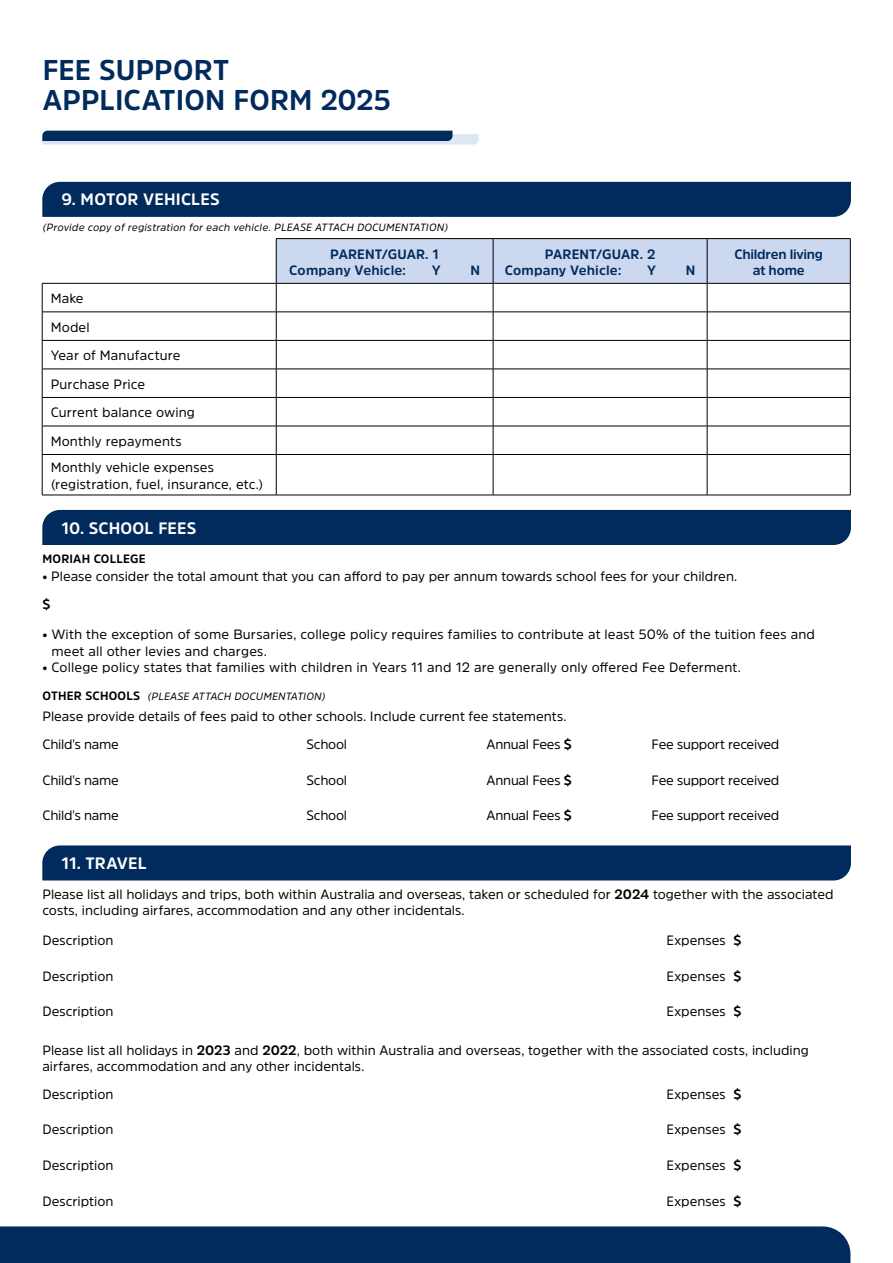
<style>
.page{position:relative;width:893px;height:1263px;background:#fff}
.page>*{position:absolute;margin:0;border:0;box-sizing:border-box;transform-origin:0 0}
.t1{font:700 28.5px/29.5px "Amsi Pro";letter-spacing:.005em;color:#002b5c}
.t2{font:700 16.5px "Amsi Pro";letter-spacing:.01em;color:#fff}
.t3{font:13.5px/28.5px "Amsi Pro";color:#000}
.t4{font:13.5px "Amsi Pro";letter-spacing:-.02em;color:#000}
.t5{font:700 13.5px/16.2px "Amsi Pro";letter-spacing:.01em;color:#002b5c}
.t6{font:700 13.5px/16.2px "Amsi Pro";letter-spacing:-.015em;color:#002b5c;text-align:center}
.t7{font:700 13.5px "Amsi Pro";color:#000}
.t8{font:700 12px "Amsi Pro";letter-spacing:.015em;color:#000}
.t9{font:italic 10.5px "Amsi Pro";letter-spacing:.015em;color:#000}
.s1{font-weight:700;font-style:normal;font-size:12px}
.s2{font-weight:700}
</style>
<div class="page">
<svg style="left:42px;top:131px;width:437px;height:14px;background:#496a8e"></svg>
<div style="left:0;top:1226px;width:850px;height:37px;background:#002b5c"></div>
<div style="left:42px;top:182px;width:809px;height:35px;background:#002b5c"></div>
<hr style="left:276px;top:238px;width:217px;height:1px;background:#000">
<hr style="left:493px;top:238px;width:214px;height:1px;background:#000">
<hr style="left:707px;top:238px;width:143px;height:1px;background:#000">
<hr style="left:42px;top:283px;width:234px;height:1px;background:#000">
<hr style="left:42px;top:312px;width:234px;height:1px;background:#000">
<hr style="left:42px;top:340px;width:234px;height:1px;background:#000">
<hr style="left:42px;top:369px;width:234px;height:1px;background:#000">
<hr style="left:42px;top:397px;width:234px;height:1px;background:#000">
<hr style="left:42px;top:426px;width:234px;height:1px;background:#000">
<svg style="left:42px;top:284px;width:1px;height:170px"></svg>
<svg style="left:276px;top:239px;width:575px;height:215px"></svg>
<hr style="left:42px;top:454px;width:234px;height:1px;background:#000">
<hr style="left:42px;top:455px;width:1px;height:40px;background:#000">
<hr style="left:276px;top:454px;width:217px;height:1px;background:#000">
<hr style="left:276px;top:455px;width:1px;height:40px;background:#000">
<hr style="left:493px;top:454px;width:214px;height:1px;background:#000">
<hr style="left:493px;top:455px;width:1px;height:40px;background:#000">
<hr style="left:707px;top:454px;width:143px;height:1px;background:#000">
<hr style="left:707px;top:455px;width:1px;height:40px;background:#000">
<hr style="left:850px;top:455px;width:1px;height:40px;background:#000">
<hr style="left:42px;top:495px;width:234px;height:1px;background:#000">
<hr style="left:276px;top:495px;width:217px;height:1px;background:#000">
<hr style="left:493px;top:495px;width:214px;height:1px;background:#000">
<hr style="left:707px;top:495px;width:143px;height:1px;background:#000">
<div style="left:42px;top:845px;width:809px;height:35px;background:#002b5c"></div>
<div style="left:42px;top:510px;width:809px;height:35px;background:#002b5c"></div>
<h1 class="t1" style="left:43px;top:55px;width:350px">FEE SUPPORT<br>APPLICATION FORM 2025</h1>
<p class="t2" style="left:62px;top:188px;width:159px">9. MOTOR VEHICLES</p>
<p class="t9" style="left:43px;top:220px;width:407px">(Provide copy of registration for each vehicle. PLEASE ATTACH DOCUMENTATION)</p>
<p class="t3" style="left:51px;top:284px;width:146px">Make<br>Model<br>Year of Manufacture<br>Purchase Price<br>Current balance owing<br>Monthly repayments</p>
<p class="t3" style="left:51px;top:459px;width:214px;line-height:16.2px">Monthly vehicle expenses (registration, fuel, insurance, etc.)</p>
<p class="t2" style="left:62px;top:516px;width:136px">10. SCHOOL FEES</p>
<p class="t8" style="left:43px;top:551px;width:105px">MORIAH COLLEGE</p>
<p class="t5" style="left:289px;top:245px;width:151px;text-indent:41px">PARENT/GUAR. 1<br>Company Vehicle:</p>
<p class="t5" style="left:432px;top:262px;width:10px">Y</p>
<p class="t5" style="left:470px;top:262px;width:11px">N</p>
<p class="t5" style="left:505px;top:245px;width:152px;text-indent:40px">PARENT/GUAR. 2<br>Company Vehicle:</p>
<p class="t5" style="left:647px;top:262px;width:10px">Y</p>
<p class="t5" style="left:686px;top:262px;width:11px">N</p>
<p class="t6" style="left:734px;top:245px;width:90px">Children living at home</p>
<p class="t3" style="left:42px;top:562px;width:696px">• Please consider the total amount that you can afford to pay per annum towards school fees for your children.</p>
<p class="t7" style="left:42px;top:595px;width:9px">$</p>
<p class="t3" style="left:51px;top:626px;width:765px;line-height:16.2px;text-indent:-9px">• With the exception of some Bursaries, college policy requires families to contribute at least 50% of the tuition fees and meet all other levies and charges.</p>
<p class="t3" style="left:42px;top:652px;width:700px">• College policy states that families with children in Years 11 and 12 are generally only offered Fee Deferment.</p>
<p class="t9" style="left:43px;top:689px;width:284px"><span class="s1">OTHER SCHOOLS</span> (PLEASE ATTACH DOCUMENTATION)</p>
<p class="t3" style="left:42px;top:701px;width:526px">Please provide details of fees paid to other schools. Include current fee statements.</p>
<p class="t4" style="left:43px;top:735px;width:78px">Child's name</p>
<p class="t3" style="left:307px;top:729px;width:42px">School</p>
<p class="t3" style="left:487px;top:729px;width:87px">Annual Fees <span class="s2">$</span></p>
<p class="t4" style="left:652px;top:735px;width:129px">Fee support received</p>
<p class="t4" style="left:43px;top:770px;width:78px">Child's name</p>
<p class="t3" style="left:307px;top:765px;width:42px">School</p>
<p class="t3" style="left:487px;top:765px;width:87px">Annual Fees <span class="s2">$</span></p>
<p class="t4" style="left:652px;top:770px;width:129px">Fee support received</p>
<p class="t4" style="left:43px;top:806px;width:78px">Child's name</p>
<p class="t3" style="left:307px;top:801px;width:42px">School</p>
<p class="t3" style="left:487px;top:801px;width:87px">Annual Fees <span class="s2">$</span></p>
<p class="t4" style="left:652px;top:806px;width:129px">Fee support received</p>
<p class="t2" style="left:62px;top:852px;width:87px">11. TRAVEL</p>
<p class="t3" style="left:42px;top:885px;width:793px;line-height:16.2px">Please list all holidays and trips, both within Australia and overseas, taken or scheduled for <span class="s2">2024</span> together with the associated costs, including airfares, accommodation and any other incidentals.</p>
<p class="t3" style="left:43px;top:925px;width:72px">Description</p>
<p class="t3" style="left:667px;top:925px;width:76px">Expenses <span class="s2">$</span></p>
<p class="t3" style="left:43px;top:961px;width:72px">Description</p>
<p class="t3" style="left:667px;top:961px;width:76px">Expenses <span class="s2">$</span></p>
<p class="t3" style="left:43px;top:997px;width:72px">Description</p>
<p class="t3" style="left:667px;top:997px;width:76px">Expenses <span class="s2">$</span></p>
<p class="t3" style="left:42px;top:1042px;width:768px;line-height:16.2px">Please list all holidays in <span class="s2">2023</span> and <span class="s2">2022</span>, both within Australia and overseas, together with the associated costs, including airfares, accommodation and any other incidentals.</p>
<p class="t3" style="left:43px;top:1079px;width:72px">Description</p>
<p class="t3" style="left:667px;top:1079px;width:76px">Expenses <span class="s2">$</span></p>
<p class="t3" style="left:43px;top:1115px;width:72px">Description</p>
<p class="t3" style="left:667px;top:1115px;width:76px">Expenses <span class="s2">$</span></p>
<p class="t3" style="left:43px;top:1151px;width:72px">Description</p>
<p class="t3" style="left:667px;top:1151px;width:76px">Expenses <span class="s2">$</span></p>
<p class="t3" style="left:43px;top:1187px;width:72px">Description</p>
<p class="t3" style="left:667px;top:1187px;width:76px">Expenses <span class="s2">$</span></p>
</div>
